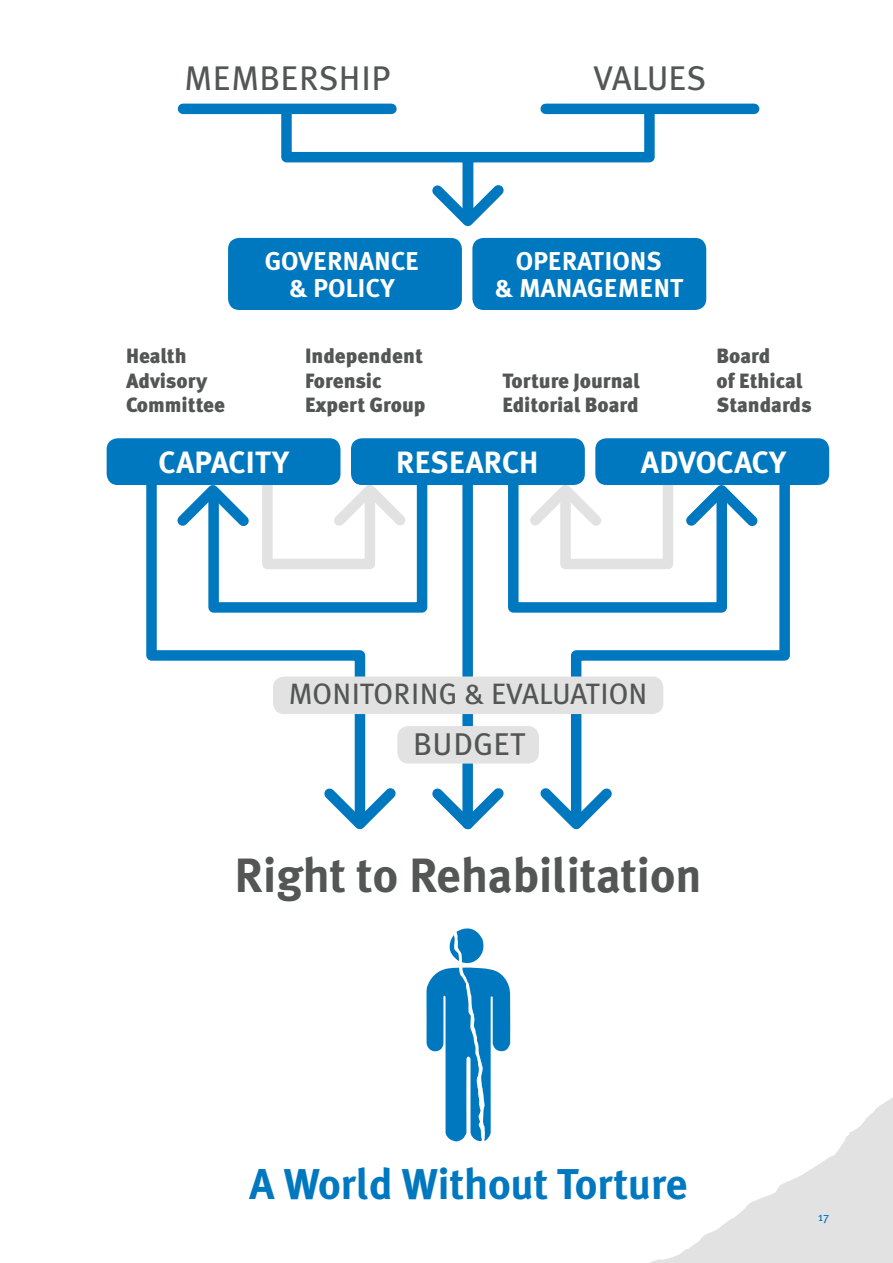
<style>
.page{position:relative;width:893px;height:1263px;background:#fff}
.page>*{position:absolute;margin:0;border:0;box-sizing:border-box;transform-origin:0 0}
.Abbreviation{font:700 48.15px "Meta Plus";color:#535655}
.Abbreviation-2{font:700 43.05px "Meta Plus";color:#0078c0}
.Abbreviation-3{font:34.2px "Meta Plus";letter-spacing:.01em;color:#535655}
.Abbreviation-4{font:31.5px "Meta Plus";letter-spacing:.01em;color:#535655}
.Abbreviation-5{font:700 30.75px "Meta Plus";color:#fff}
.Abbreviation-6{font:29.55px "Meta Plus";color:#535655}
.Abbreviation-7{font:700 25.8px/26.2px "Meta Plus";color:#fff;text-align:center}
.Abbreviation-8{font:900 20.7px/24.8px "Meta Pro";color:#535655}
.t1{font:12px "Meta Plus";color:#0078c0}
</style>
<div class="page">
<div style="left:228px;top:238px;width:234px;height:72px;background:#0078c0;border-radius:11px"></div>
<div style="left:472px;top:238px;width:234px;height:72px;background:#0078c0;border-radius:11px"></div>
<svg style="left:432px;top:788px;width:72px;height:42px"></svg>
<svg style="left:508px;top:485px;width:58px;height:128px"></svg>
<svg style="left:370px;top:788px;width:26px;height:33px"></svg>
<svg style="left:146px;top:485px;width:224px;height:345px"></svg>
<svg style="left:540px;top:788px;width:26px;height:33px"></svg>
<svg style="left:566px;top:477px;width:224px;height:353px"></svg>
<svg style="left:168px;top:457px;width:260px;height:161px"></svg>
<div style="left:462px;top:484px;width:11px;height:340px;background:#0078c0"></div>
<div style="left:595px;top:438px;width:234px;height:47px;background:#0078c0;border-radius:11px"></div>
<div style="left:351px;top:438px;width:234px;height:47px;background:#0078c0;border-radius:11px"></div>
<div style="left:107px;top:438px;width:233px;height:47px;background:#0078c0;border-radius:11px"></div>
<div style="left:546px;top:104px;width:208px;height:10px;background:#0078c0"></div>
<svg style="left:276px;top:103px;width:384px;height:124px"></svg>
<div style="left:183px;top:104px;width:208px;height:10px;background:#0078c0"></div>
<svg style="left:426px;top:928px;width:84px;height:213px"></svg>
<div style="left:397px;top:726px;width:142px;height:37px;background:#e3e2e2;border-radius:11px"></div>
<div style="left:273px;top:676px;width:390px;height:38px;background:#e3e2e2;border-radius:11px"></div>
<svg style="left:650px;top:1098px;width:243px;height:165px"></svg>
<p class="Abbreviation-3" style="left:185px;top:59px;width:207px">MEMBERSHIP</p>
<p class="Abbreviation-3" style="left:593px;top:59px;width:114px">VALUES</p>
<p class="Abbreviation-7" style="left:265px;top:248px;width:156px">GOVERNANCE &amp; POLICY</p>
<p class="Abbreviation-7" style="left:495px;top:248px;width:190px">OPERATIONS<br>&amp; MANAGEMENT</p>
<p class="Abbreviation-8" style="left:126px;top:344px;width:101px">Health<br>Advisory<br>Committee</p>
<p class="Abbreviation-8" style="left:305px;top:344px;width:122px">Independent<br>Forensic<br>Expert Group</p>
<p class="Abbreviation-8" style="left:502px;top:369px;width:139px">Torture Journal<br>Editorial Board</p>
<p class="Abbreviation-8" style="left:716px;top:344px;width:97px">Board<br>of Ethical<br>Standards</p>
<p class="Abbreviation-5" style="left:159px;top:445px;width:132px">CAPACITY</p>
<p class="Abbreviation-5" style="left:396px;top:445px;width:145px">RESEARCH</p>
<p class="Abbreviation-5" style="left:641px;top:445px;width:147px">ADVOCACY</p>
<p class="Abbreviation-6" style="left:289px;top:677px;width:360px">MONITORING &amp; EVALUATION</p>
<p class="Abbreviation-4" style="left:413px;top:725px;width:114px">BUDGET</p>
<p class="Abbreviation" style="left:234px;top:847px;width:469px">Right to Rehabilitation</p>
<p class="Abbreviation-2" style="left:250px;top:1159px;width:440px">A World Without Torture</p>
<p class="t1" style="left:818px;top:1210px;width:13px">17</p>
</div>
